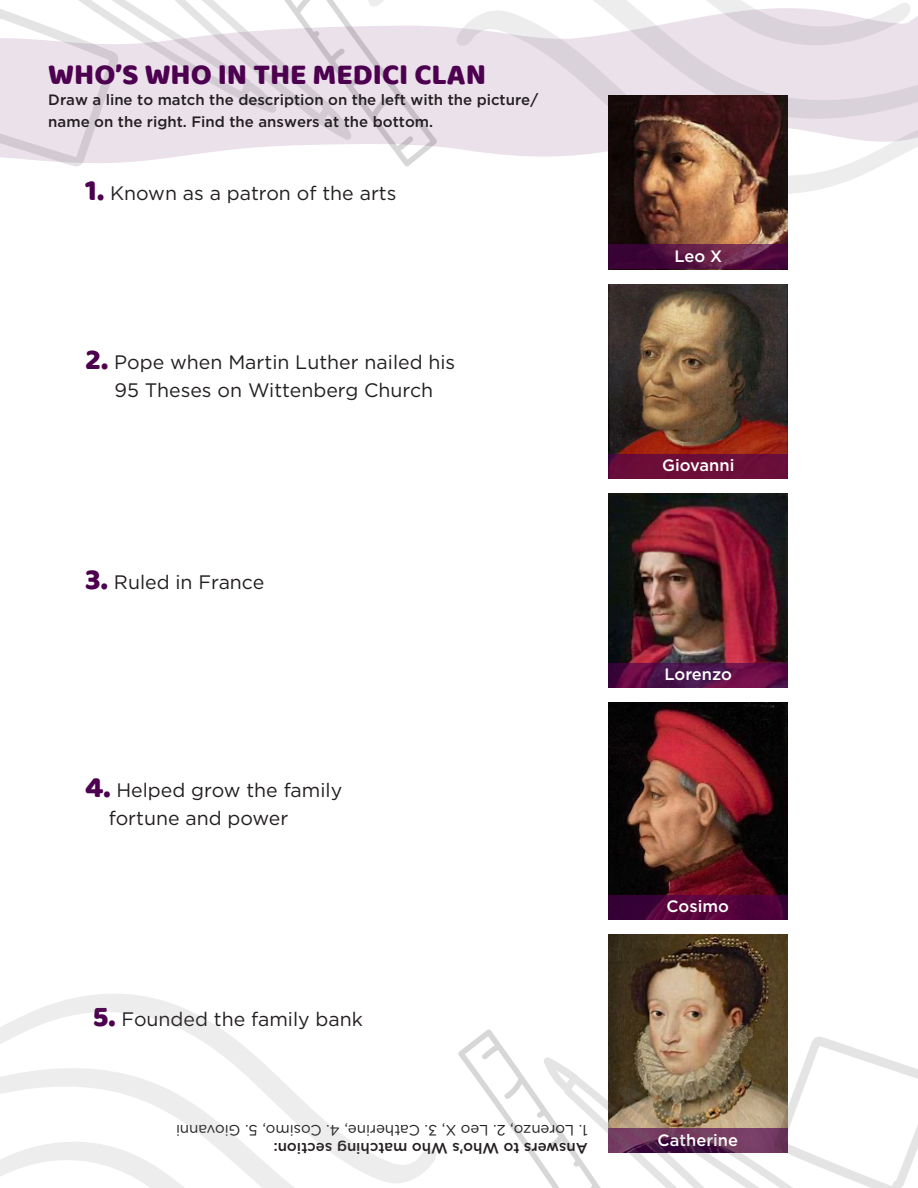
<style>
.page{position:relative;width:918px;height:1188px;background:#fff}
.page>*{position:absolute;margin:0;border:0;box-sizing:border-box;transform-origin:0 0}
.t1{font:30px "Baloo";color:#4d004f}
.t2{font:19.5px "Gotham";color:#231f20}
.t3{font:500 16.5px "Gotham";color:#fff}
.t4{font:500 15px/22.4px "Gotham";color:#231f20}
.t5{font:15px "Gotham";color:#231f20}
.s1{font-family:"Baloo";font-size:30px;color:#4d004f}
</style>
<div class="page">
<svg style="left:437px;top:26px;width:15px;height:96px"></svg>
<svg style="left:593px;top:0;width:317px;height:9px"></svg>
<svg style="left:452px;top:9px;width:466px;height:191px;fill:#eae1ea"></svg>
<svg style="left:357px;top:0;width:80px;height:167px;fill:#eae1ea"></svg>
<svg style="left:371px;top:96px;width:21px;height:24px"></svg>
<svg style="left:396px;top:136px;width:18px;height:16px"></svg>
<svg style="left:0;top:0;width:357px;height:167px"></svg>
<img style="left:609px;top:96px;width:179px;height:148px">
<img style="left:609px;top:284px;width:179px;height:170px">
<img style="left:609px;top:493px;width:179px;height:194px">
<img style="left:609px;top:702px;width:179px;height:218px">
<img style="left:608px;top:935px;width:180px;height:101px">
<svg style="left:609px;top:244px;width:179px;height:25px;background:#521240"></svg>
<div style="left:609px;top:454px;width:179px;height:24px;background:#6c0e39"></div>
<svg style="left:608px;top:663px;width:179px;height:24px;background:#581048"></svg>
<svg style="left:608px;top:896px;width:179px;height:24px;background:#4c033a"></svg>
<svg style="left:147px;top:1185px;width:148px;height:3px"></svg>
<svg style="left:0;top:994px;width:436px;height:191px"></svg>
<svg style="left:458px;top:1029px;width:276px;height:136px"></svg>
<svg style="left:503px;top:1077px;width:21px;height:24px"></svg>
<svg style="left:482px;top:1044px;width:18px;height:16px"></svg>
<svg style="left:537px;top:1036px;width:381px;height:152px"></svg>
<p class="t1" style="left:48px;top:56px;width:439px">WHO’S WHO IN THE MEDICI CLAN</p>
<p class="t4" style="left:48px;top:88px;width:491px">Draw a line to match the description on the left with the picture/ name on the right. Find the answers at the bottom.</p>
<p class="t2" style="left:85px;top:181px;width:313px"><span class="s1">1.</span> Known as a patron of the arts</p>
<p class="t2" style="left:85px;top:350px;width:372px"><span class="s1">2.</span> Pope when Martin Luther nailed his</p>
<p class="t2" style="left:115px;top:378px;width:320px">95 Theses on Wittenberg Church</p>
<p class="t2" style="left:85px;top:570px;width:181px"><span class="s1">3.</span> Ruled in France</p>
<p class="t2" style="left:85px;top:778px;width:258px"><span class="s1">4.</span> Helped grow the family</p>
<p class="t2" style="left:109px;top:806px;width:181px">fortune and power</p>
<p class="t2" style="left:93px;top:1007px;width:272px"><span class="s1">5.</span> Founded the family bank</p>
<p class="t5" style="left:588px;top:1140px;width:413px;rotate:-180deg">1. Lorenzo, 2. Leo X, 3. Catherine, 4. Cosimo, 5. Giovanni</p>
<p class="t4" style="left:588px;top:1160px;width:316px;rotate:-180deg">Answers to Who’s Who matching section:</p>
<p class="t3" style="left:674px;top:245px;width:49px">Leo X</p>
<p class="t3" style="left:662px;top:455px;width:74px">Giovanni</p>
<p class="t3" style="left:665px;top:663px;width:69px">Lorenzo</p>
<p class="t3" style="left:667px;top:895px;width:64px">Cosimo</p>
<p class="t3" style="left:658px;top:1129px;width:82px">Catherine</p>
</div>
